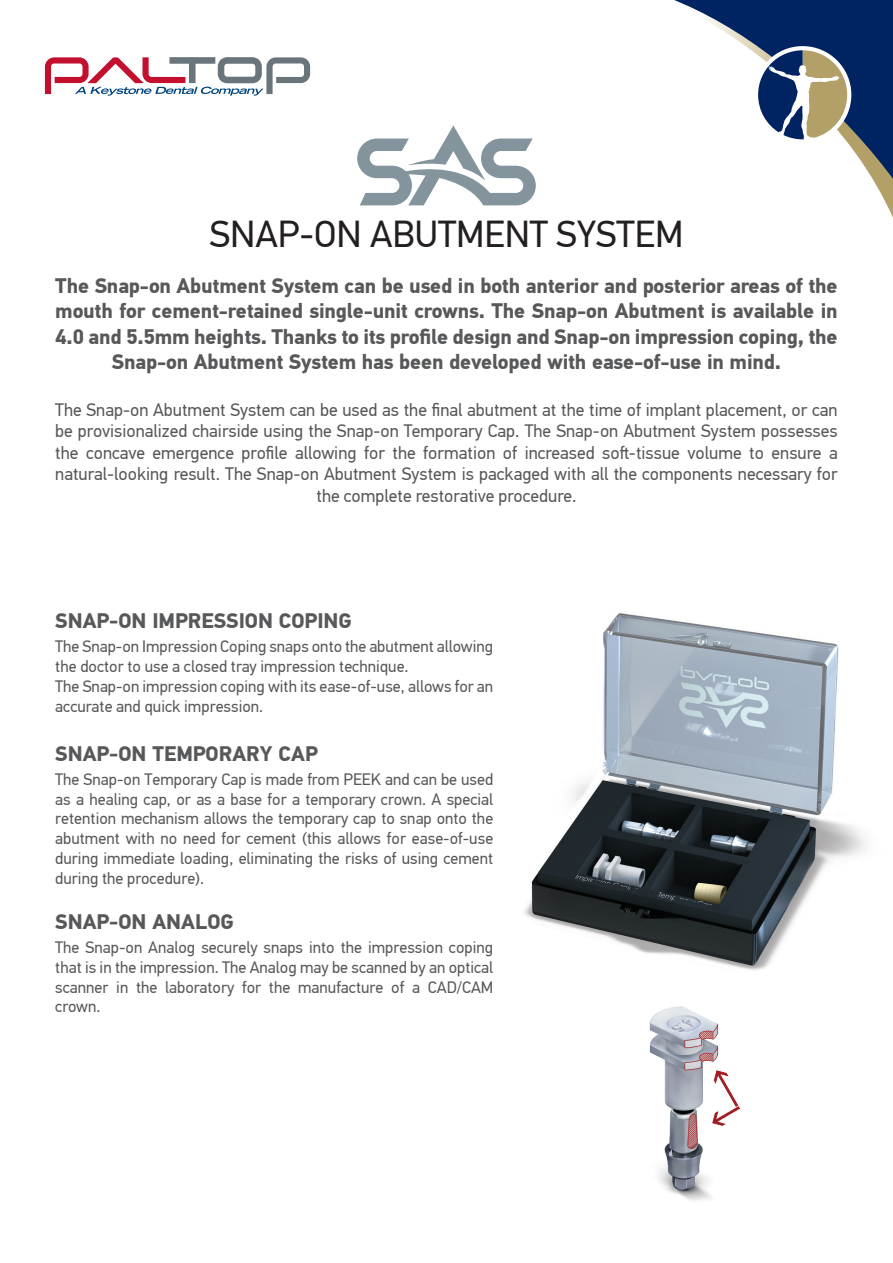
<style>
.page{position:relative;width:893px;height:1263px;background:#fff}
.page>*{position:absolute;margin:0;border:0;box-sizing:border-box;transform-origin:0 0}
.t1{font:37.5px "PF Din Text Pro";color:#231f20}
.t2{font:700 21px/25.2px "PF Din Text Pro";letter-spacing:-.01em;color:#57585a;text-align:center}
.t3{font:18px/21.6px "PF Din Text Pro";color:#57585a;text-align:center}
.t4{font:16.5px/19.8px "PF Din Text Pro";color:#57585a;text-align:justify}
</style>
<div class="page">
<img style="left:524px;top:613px;width:344px;height:357px">
<img style="left:649px;top:1006px;width:91px;height:195px">
<svg style="left:357px;top:125px;width:179px;height:80px"></svg>
<svg style="left:45px;top:57px;width:265px;height:39px"></svg>
<svg style="left:674px;top:0;width:219px;height:218px"></svg>
<div style="left:754px;top:46px;width:97px;height:98px;background:#fff;border-radius:50%"></div>
<svg style="left:758px;top:50px;width:89px;height:89px"></svg>
<h1 class="t1" style="left:210px;top:212px;width:475px">SNAP-ON ABUTMENT SYSTEM</h1>
<p class="t2" style="left:55px;top:274px;width:784px">The Snap-on Abutment System can be used in both anterior and posterior areas of the mouth for cement-retained single-unit crowns. The Snap-on Abutment is available in 4.0 and 5.5mm heights. Thanks to its profile design and Snap-on impression coping, the Snap-on Abutment System has been developed with ease-of-use in mind.</p>
<p class="t3" style="left:55px;top:399px;width:784px">The Snap-on Abutment System can be used as the final abutment at the time of implant placement, or can be provisionalized chairside using the Snap-on Temporary Cap. The Snap-on Abutment System possesses the concave emergence profile allowing for the formation of increased soft-tissue volume to ensure a natural-looking result. The Snap-on Abutment System is packaged with all the components necessary for the complete restorative procedure.</p>
<p class="t2" style="left:55px;top:609px;width:298px">SNAP-ON IMPRESSION COPING</p>
<p class="t4" style="left:55px;top:637px;width:439px;text-align:left">The Snap-on Impression Coping snaps onto the abutment allowing the doctor to use a closed tray impression technique.<br>The Snap-on impression coping with its ease-of-use, allows for an accurate and quick impression.</p>
<p class="t2" style="left:55px;top:741px;width:264px">SNAP-ON TEMPORARY CAP</p>
<p class="t4" style="left:55px;top:769px;width:439px">The Snap-on Temporary Cap is made from PEEK and can be used as a healing cap, or as a base for a temporary crown. A special retention mechanism allows the temporary cap to snap onto the abutment with no need for cement (this allows for ease-of-use during immediate loading, eliminating the risks of using cement during the procedure).</p>
<p class="t2" style="left:55px;top:909px;width:180px">SNAP-ON ANALOG</p>
<p class="t4" style="left:55px;top:937px;width:439px">The Snap-on Analog securely snaps into the impression coping that is in the impression. The Analog may be scanned by an optical scanner in the laboratory for the manufacture of a CAD/CAM crown.</p>
</div>
